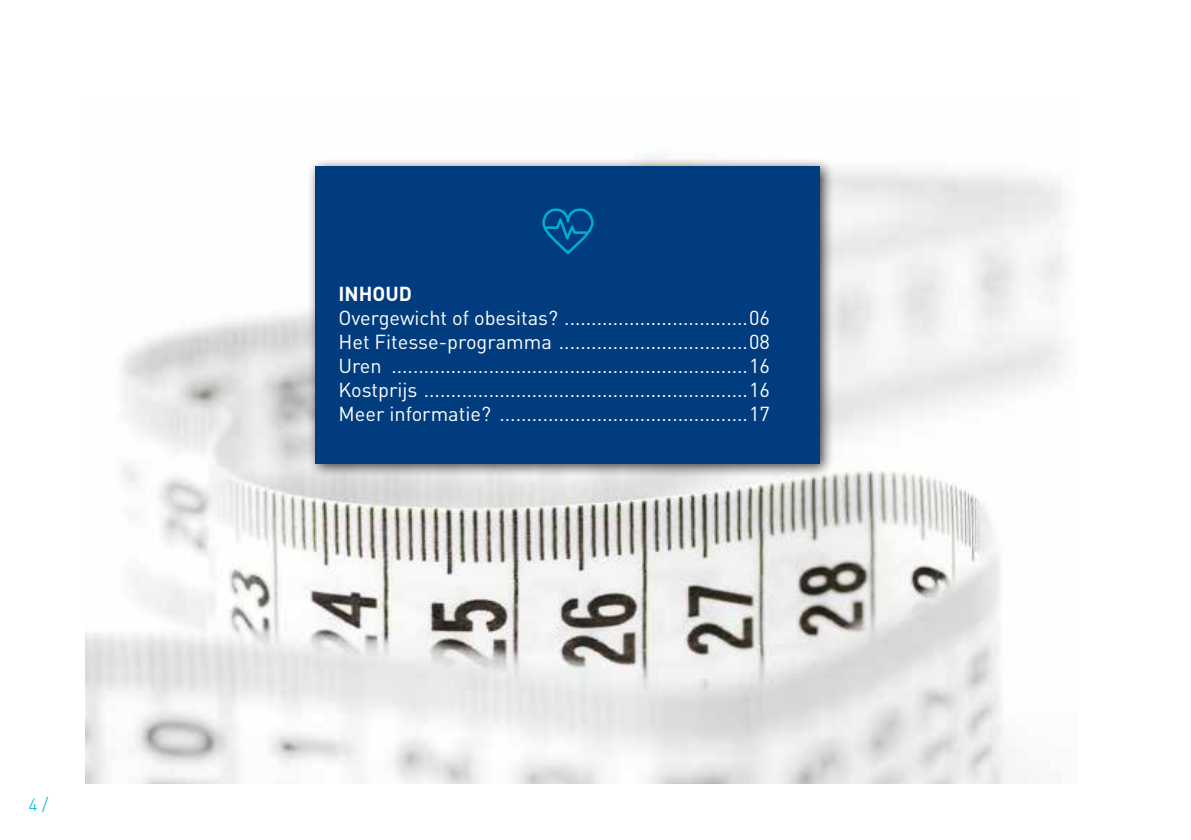
<style>
.page{position:relative;width:1191px;height:840px;background:#fff}
.page>*{position:absolute;margin:0;border:0;box-sizing:border-box;transform-origin:0 0}
.t1{font:20px/24px "DINOT";color:#fff;text-align:justify}
.t2{font:700 20px "DINOT";color:#fff}
.t3{font:300 18px "DINOT";color:#00acd4}
</style>
<div class="page">
<img style="left:85px;top:155px;width:981px;height:627px">
<div style="left:307px;top:157px;width:528px;height:320px;background:#000;opacity:.75"></div>
<div style="left:316px;top:166px;width:504px;height:297px;background:#003c7e"></div>
<svg style="left:542px;top:208px;width:51px;height:46px"></svg>
<p class="t3" style="left:28px;top:793px;width:21px">4 /</p>
<p class="t2" style="left:338px;top:280px;width:75px">INHOUD</p>
<p class="t1" style="left:338px;top:305px;width:433px">Overgewicht of obesitas? ..................................06<br>Het Fitesse-programma ...................................08<br>Uren ..................................................................16<br>Kostprijs ............................................................16<br>Meer informatie? ..............................................17</p>
</div>
